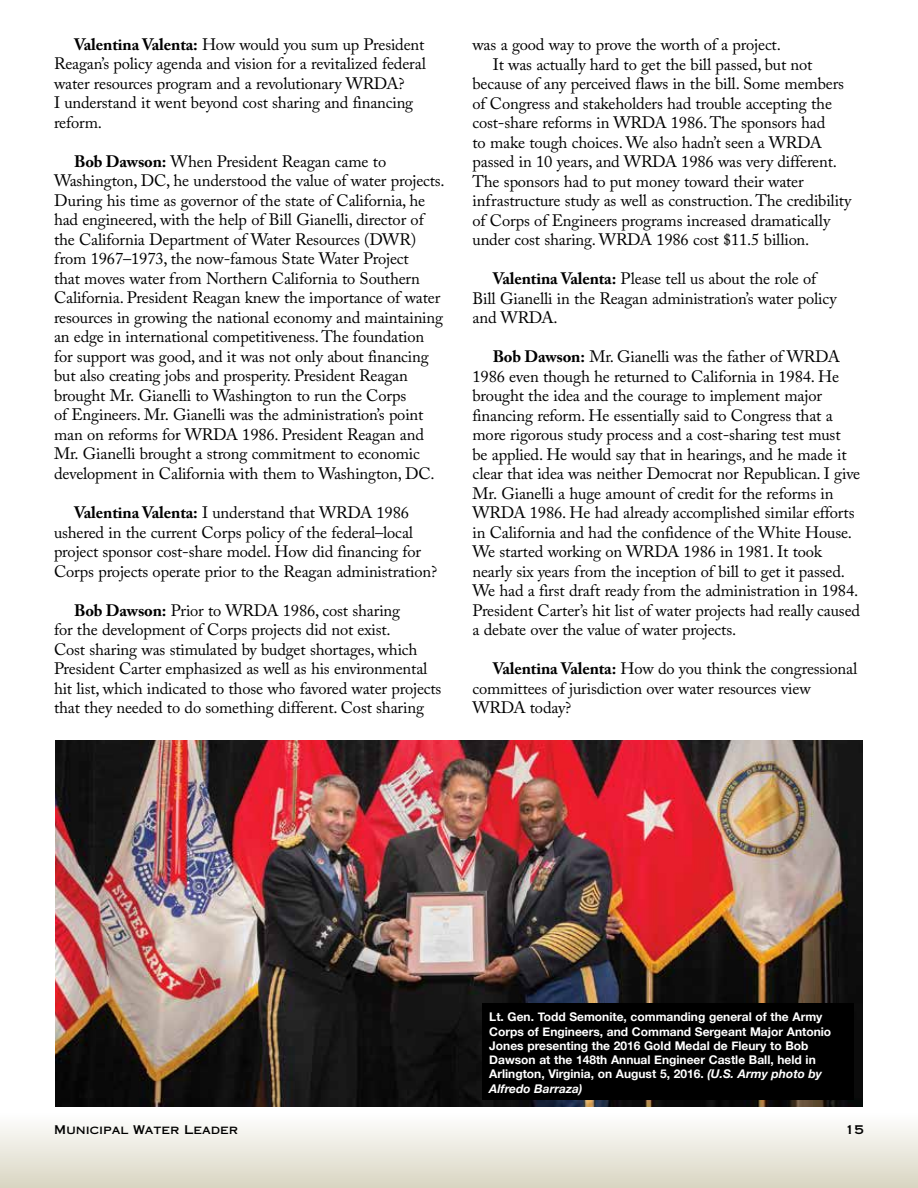
<style>
.page{position:relative;width:918px;height:1188px;background:#fff}
.page>*{position:absolute;margin:0;border:0;box-sizing:border-box;transform-origin:0 0}
.t1{font:16.5px/19.5px "Adobe Caslon Pro";letter-spacing:-.01em;color:#000}
.t2{font:700 12px/14.2px "Helvetica Neue";color:#fff}
.t3{font:12px "Copperplate Thirty One AB";color:#000}
.s1{font-weight:700}
.s2{font-style:italic}
</style>
<div class="page">
<div style="left:0;top:1113px;width:918px;height:75px;background:linear-gradient(to bottom,#fefefe,#d9d5c1)"></div>
<img style="left:55px;top:741px;width:808px;height:365px">
<div style="left:482px;top:1003px;width:372px;height:96px;background:#000"></div>
<p class="t1" style="left:54px;top:34px;width:373px;text-indent:20px"><span class="s1">Valentina Valenta:</span> How would you sum up President Reagan’s policy agenda and vision for a revitalized federal water resources program and a revolutionary WRDA?<br>I understand it went beyond cost sharing and financing reform.</p>
<p class="t1" style="left:54px;top:152px;width:392px;text-indent:20px"><span class="s1">Bob Dawson:</span> When President Reagan came to Washington, DC, he understood the value of water projects.<br>During his time as governor of the state of California, he had engineered, with the help of Bill Gianelli, director of the California Department of Water Resources (DWR) from 1967–1973, the now-famous State Water Project<br>that moves water from Northern California to Southern California. President Reagan knew the importance of water resources in growing the national economy and maintaining an edge in international competitiveness. The foundation for support was good, and it was not only about financing but also creating jobs and prosperity. President Reagan brought Mr. Gianelli to Washington to run the Corps<br>of Engineers. Mr. Gianelli was the administration’s point man on reforms for WRDA 1986. President Reagan and Mr. Gianelli brought a strong commitment to economic development in California with them to Washington, DC.</p>
<p class="t1" style="left:54px;top:503px;width:385px;text-indent:20px"><span class="s1">Valentina Valenta:</span> I understand that WRDA 1986 ushered in the current Corps policy of the federal–local project sponsor cost-share model. How did financing for Corps projects operate prior to the Reagan administration?</p>
<p class="t1" style="left:54px;top:600px;width:389px;text-indent:20px"><span class="s1">Bob Dawson:</span> Prior to WRDA 1986, cost sharing<br>for the development of Corps projects did not exist.<br>Cost sharing was stimulated by budget shortages, which President Carter emphasized as well as his environmental hit list, which indicated to those who favored water projects that they needed to do something different. Cost sharing</p>
<p class="t1" style="left:473px;top:35px;width:310px">was a good way to prove the worth of a project.</p>
<p class="t1" style="left:493px;top:54px;width:321px">It was actually hard to get the bill passed, but not</p>
<p class="t1" style="left:473px;top:74px;width:373px">because of any perceived flaws in the bill. Some members</p>
<p class="t1" style="left:473px;top:93px;width:361px">of Congress and stakeholders had trouble accepting the</p>
<p class="t1" style="left:473px;top:113px;width:354px">cost-share reforms in WRDA 1986. The sponsors had</p>
<p class="t1" style="left:473px;top:132px;width:351px">to make tough choices. We also hadn’t seen a WRDA</p>
<p class="t1" style="left:473px;top:152px;width:366px">passed in 10 years, and WRDA 1986 was very different.</p>
<p class="t1" style="left:473px;top:171px;width:333px">The sponsors had to put money toward their water</p>
<p class="t1" style="left:473px;top:191px;width:380px">infrastructure study as well as construction. The credibility</p>
<p class="t1" style="left:473px;top:210px;width:359px">of Corps of Engineers programs increased dramatically</p>
<p class="t1" style="left:473px;top:230px;width:338px">under cost sharing. WRDA 1986 cost $11.5 billion.</p>
<p class="t1" style="left:473px;top:269px;width:366px;text-indent:20px"><span class="s1">Valentina Valenta:</span> Please tell us about the role of<br>Bill Gianelli in the Reagan administration’s water policy and WRDA.</p>
<p class="t1" style="left:473px;top:347px;width:389px;text-indent:20px"><span class="s1">Bob Dawson:</span> Mr. Gianelli was the father of WRDA 1986 even though he returned to California in 1984. He brought the idea and the courage to implement major financing reform. He essentially said to Congress that a more rigorous study process and a cost-sharing test must<br>be applied. He would say that in hearings, and he made it clear that idea was neither Democrat nor Republican. I give Mr. Gianelli a huge amount of credit for the reforms in WRDA 1986. He had already accomplished similar efforts in California and had the confidence of the White House.<br>We started working on WRDA 1986 in 1981. It took nearly six years from the inception of bill to get it passed.<br>We had a first draft ready from the administration in 1984.<br>President Carter’s hit list of water projects had really caused a debate over the value of water projects.</p>
<p class="t1" style="left:473px;top:659px;width:386px;text-indent:20px"><span class="s1">Valentina Valenta:</span> How do you think the congressional committees of jurisdiction over water resources view<br>WRDA today?</p>
<p class="t2" style="left:489px;top:1010px;width:343px">Lt. Gen. Todd Semonite, commanding general of the Army Corps of Engineers, and Command Sergeant Major Antonio Jones presenting the 2016 Gold Medal de Fleury to Bob Dawson at the 148th Annual Engineer Castle Ball, held in Arlington, Virginia, on August 5, 2016. <span class="s2">(U.S. Army photo by Alfredo Barraza)</span></p>
<p class="t3" style="left:54px;top:1122px;width:186px">Municipal Water Leader</p>
<p class="t3" style="left:845px;top:1122px;width:20px">15</p>
</div>
